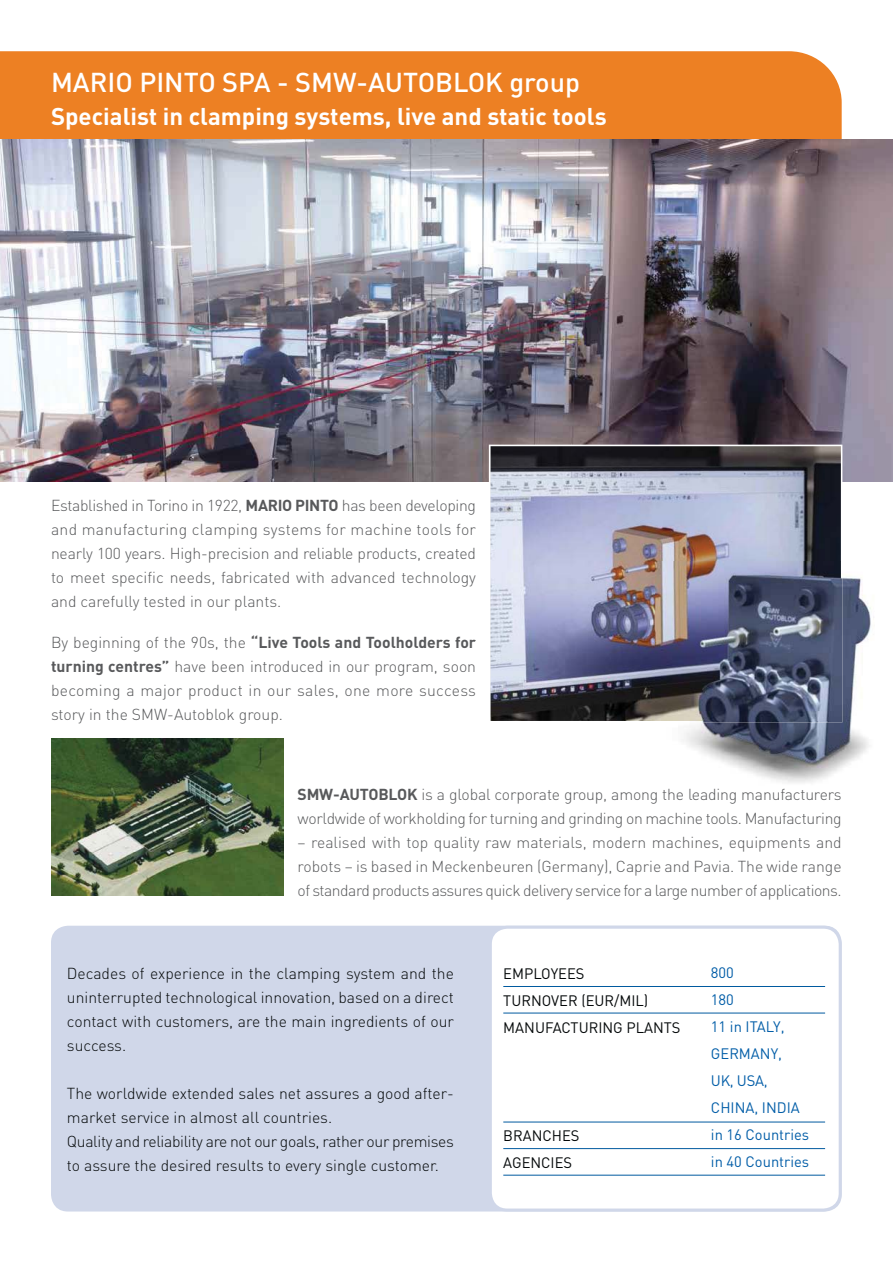
<style>
.page{position:relative;width:893px;height:1263px;background:#fff}
.page>*{position:absolute;margin:0;border:0;box-sizing:border-box;transform-origin:0 0}
.t1{font:500 27px "DIN";color:#fff}
.t2{font:700 24px "DIN";color:#fff}
.t3{font:300 15.75px/24px "DIN";letter-spacing:-.02em;color:#58595b;text-align:justify}
.t4{font:300 15.75px/24px "DIN";color:#040809;text-align:justify}
.t5{font:15px/27px "DIN";color:#035ea8}
.t6{font:15px/27px "DIN";color:#040809}
.s1{font-weight:700}
.s2{color:#58585a}
</style>
<div class="page">
<div style="left:0;top:51px;width:842px;height:88px;background:#ed8023"></div>
<div style="left:51px;top:926px;width:791px;height:286px;background:#d0d7e9;border-radius:17px"></div>
<img style="left:0;top:139px;width:893px;height:343px">
<img style="left:51px;top:739px;width:233px;height:157px">
<div style="left:490px;top:927px;width:350px;height:283px;background:#fff;border-radius:17px"></div>
<div style="left:489px;top:926px;width:353px;height:286px;border:3px solid #d0d7e9;border-radius:17px"></div>
<img style="left:489px;top:445px;width:353px;height:276px">
<hr style="left:503px;top:986px;width:322px;height:1px;background:#005a9f">
<hr style="left:503px;top:1013px;width:322px;height:1px;background:#005a9f">
<hr style="left:503px;top:1122px;width:322px;height:1px;background:#005a9f">
<hr style="left:503px;top:1148px;width:322px;height:1px;background:#005a9f">
<hr style="left:503px;top:1175px;width:322px;height:1px;background:#005a9f">
<img style="left:682px;top:577px;width:189px;height:206px">
<img style="left:656px;top:561px;width:186px;height:161px">
<h1 class="t1" style="left:51px;top:72px;width:530px">MARIO PINTO SPA - SMW-AUTOBLOK group</h1>
<h2 class="t2" style="left:51px;top:108px;width:557px">Specialist in clamping systems, live and static tools</h2>
<p class="t3" style="left:51px;top:495px;width:427px">Established in Torino in 1922, <span class="s1">MARIO PINTO</span> has been developing and manufacturing clamping systems for machine tools for nearly 100 years. High-precision and reliable products, created to meet specific needs, fabricated with advanced technology and carefully tested in our plants.</p>
<p class="t3" style="left:51px;top:632px;width:427px">By beginning of the 90s, the <span class="s1">“Live Tools and Toolholders for turning centres”</span> have been introduced in our program, soon becoming a major product in our sales, one more success story in the SMW-Autoblok group.</p>
<p class="t3" style="left:298px;top:784px;width:546px"><span class="s1">SMW-AUTOBLOK</span> is a global corporate group, amon<span class="s2">g the leading manufacturers </span>worldwide of workholding for turning and grinding on machine tools. Manufacturing</p>
<p class="t3" style="left:298px;top:832px;width:546px">– realised with top quality raw materials, modern machines, equipments and robots – is based in Meckenbeuren (Germany), Caprie and Pavia. The wide range of standard products assures quick delivery service for a large number of applications.</p>
<p class="t4" style="left:67px;top:963px;width:388px">Decades of experience in the clamping system and the uninterrupted technological innovation, based on a direct contact with customers, are the main ingredients of our success.</p>
<p class="t4" style="left:67px;top:1083px;width:388px;text-align:left">The worldwide extended sales net assures a good after&shy;market service in almost all countries.<br>Quality and reliability are not our goals, rather our premises to assure the desired results to every single customer.</p>
<p class="t6" style="left:503px;top:960px;width:179px">EMPLOYEES<br>TURNOVER (EUR/MIL)<br>MANUFACTURING PLANTS</p>
<p class="t6" style="left:503px;top:1122px;width:78px">BRANCHES<br>AGENCIES</p>
<p class="t5" style="left:711px;top:959px;width:100px">800<br>180<br>11 in ITALY,<br>GERMANY,<br>UK, USA,<br>CHINA, INDIA in 16 Countries in 40 Countries</p>
</div>
